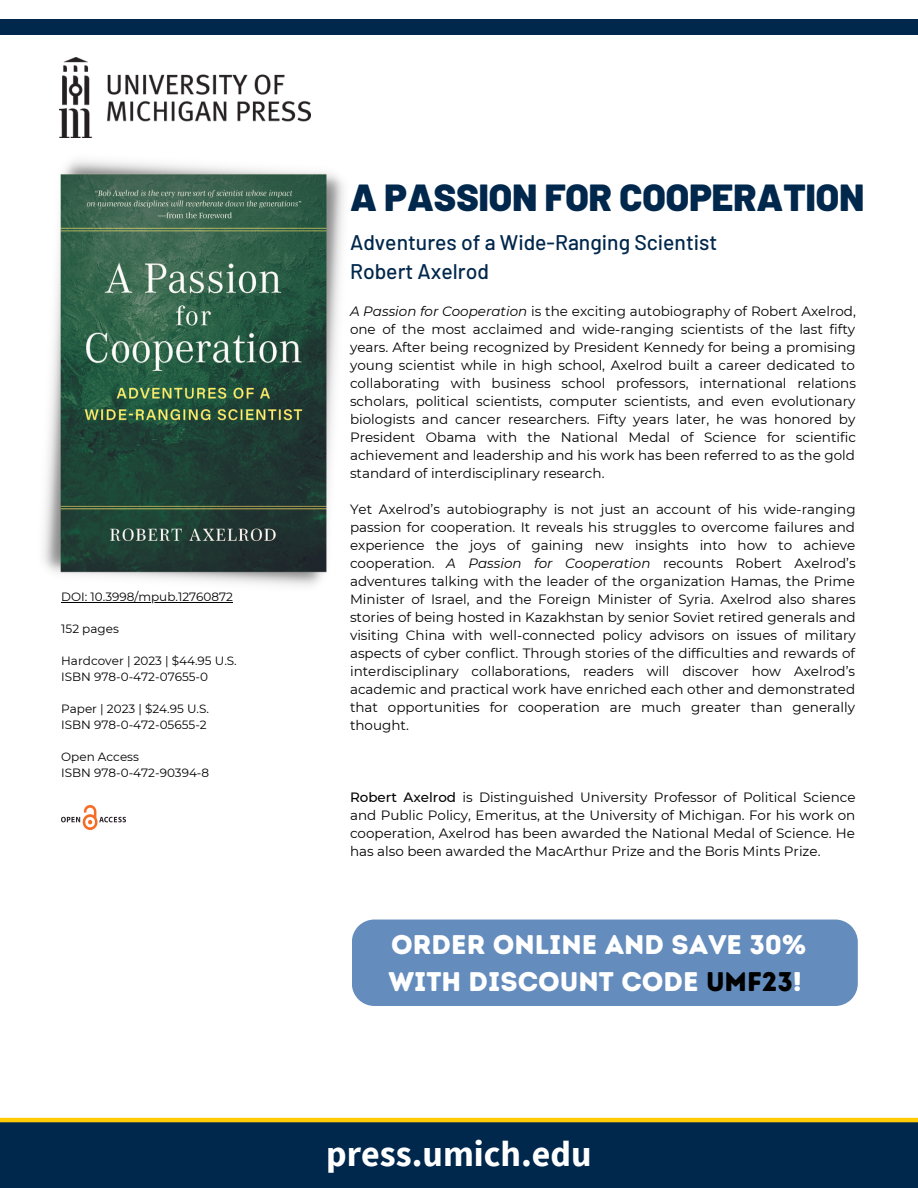
<style>
.page{position:relative;width:918px;height:1188px;background:#fff}
.page>*{position:absolute;margin:0;border:0;box-sizing:border-box;transform-origin:0 0}
.t1{font:900 37.65px "Barlow";color:#00274c}
.t2{font:700 36px "Source Sans Pro";color:#fff}
.t3{font:27px/37.2px "Intro Rust Base";color:#fff}
.t4{font:500 21.15px/29.2px "Barlow";color:#00274c}
.t5{font:13.5px/18px "Montserrat";color:#000;text-align:justify}
.t6{font:12px/16px "Montserrat";color:#000}
.s1{font-style:italic}
.s2{font-weight:500}
.s3{color:#000}
</style>
<div class="page">
<div style="left:0;top:19px;width:918px;height:16px;background:#00274c"></div>
<img style="left:60px;top:58px;width:250px;height:80px">
<div style="left:0;top:1122px;width:918px;height:66px;background:#00274c"></div>
<div style="left:352px;top:920px;width:506px;height:86px;background:#648cbd"></div>
<hr style="left:61px;top:602px;width:172px;height:1px;background:#000">
<hr style="left:0;top:1118px;width:918px;height:4px;background:#ffcb05">
<img style="left:61px;top:806px;width:64px;height:23px">
<img style="left:43px;top:160px;width:301px;height:426px">
<p class="t6" style="left:61px;top:588px;width:173px">DOI: 10.3998/mpub.12760872</p>
<p class="t6" style="left:61px;top:620px;width:59px">152 pages</p>
<p class="t6" style="left:61px;top:652px;width:177px">Hardcover | 2023 | $44.95 U.S.<br>ISBN 978-0-472-07655-0</p>
<p class="t6" style="left:61px;top:700px;width:149px">Paper | 2023 | $24.95 U.S.<br>ISBN 978-0-472-05655-2</p>
<p class="t6" style="left:61px;top:748px;width:149px">Open Access<br>ISBN 978-0-472-90394-8</p>
<h1 class="t1" style="left:350px;top:173px;width:516px">A PASSION FOR COOPERATION</h1>
<h3 class="t4" style="left:350px;top:227px;width:369px">Adventures of a Wide-Ranging Scientist<br>Robert Axelrod</h3>
<p class="t5" style="left:350px;top:302px;width:507px"><span class="s1">A Passion for Cooperation</span> is the exciting autobiography of Robert Axelrod, one of the most acclaimed and wide-ranging scientists of the last fifty years. After being recognized by President Kennedy for being a promising young scientist while in high school, Axelrod built a career dedicated to collaborating with business school professors, international relations scholars, political scientists, computer scientists, and even evolutionary biologists and cancer researchers. Fifty years later, he was honored by President Obama with the National Medal of Science for scientific achievement and leadership and his work has been referred to as the gold standard of interdisciplinary research.</p>
<p class="t5" style="left:350px;top:500px;width:507px">Yet Axelrod’s autobiography is not just an account of his wide-ranging passion for cooperation. It reveals his struggles to overcome failures and experience the joys of gaining new insights into how to achieve cooperation. <span class="s1">A Passion for Cooperation</span> recounts Robert Axelrod’s adventures talking with the leader of the organization Hamas, the Prime Minister of Israel, and the Foreign Minister of Syria. Axelrod also shares stories of being hosted in Kazakhstan by senior Soviet retired generals and visiting China with well-connected policy advisors on issues of military aspects of cyber conflict. Through stories of the difficulties and rewards of interdisciplinary collaborations, readers will discover how Axelrod’s academic and practical work have enriched each other and demonstrated that opportunities for cooperation are much greater than generally thought.</p>
<p class="t5" style="left:350px;top:788px;width:507px"><span class="s2">Robert Axelrod</span> is Distinguished University Professor of Political Science and Public Policy, Emeritus, at the University of Michigan. For his work on cooperation, Axelrod has been awarded the National Medal of Science. He has also been awarded the MacArthur Prize and the Boris Mints Prize.</p>
<h3 class="t3" style="left:388px;top:926px;width:419px">ORDER ONLINE AND SAVE 30%<br>WITH DISCOUNT CODE <span class="s3">UMF23</span>!</h3>
<h2 class="t2" style="left:326px;top:1130px;width:267px">press.umich.edu</h2>
</div>
